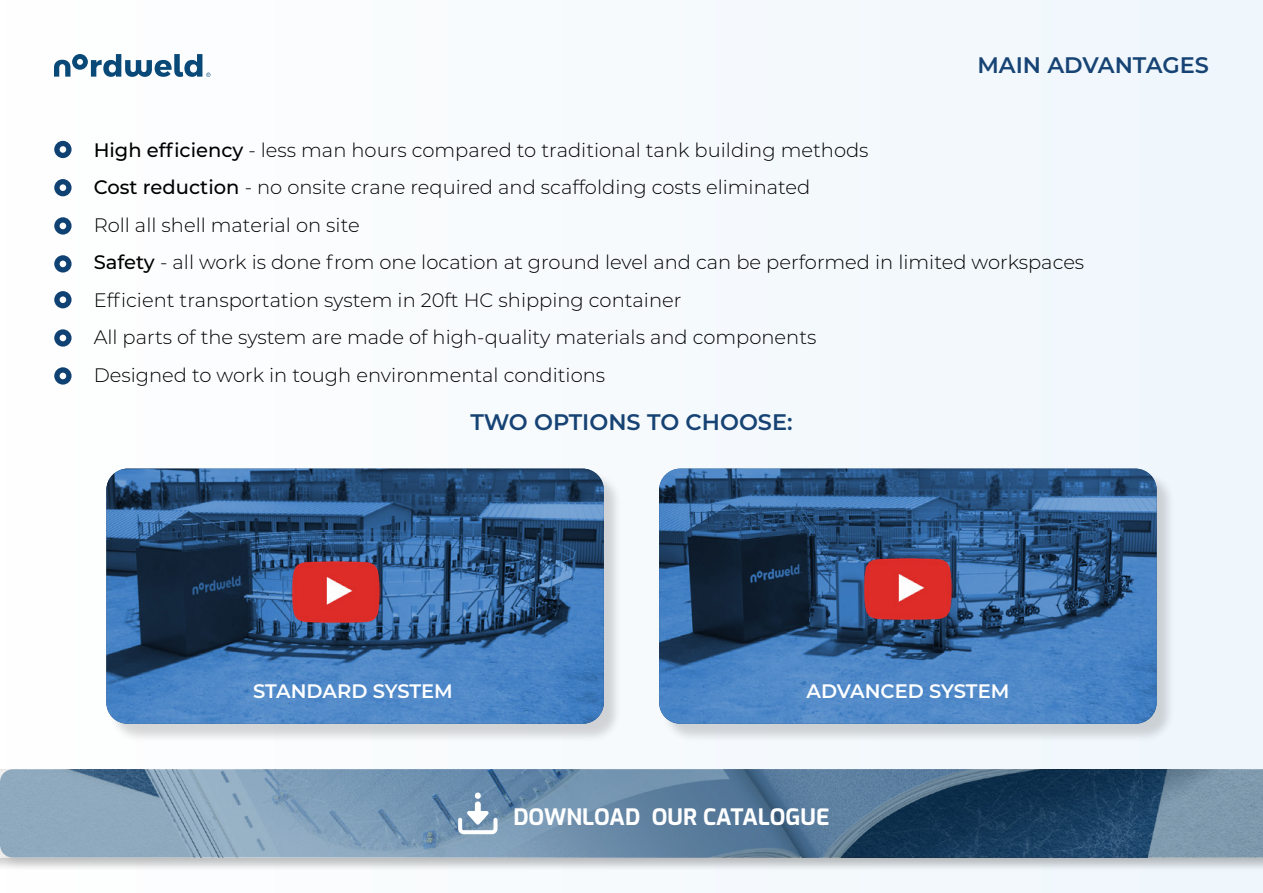
<style>
.page{position:relative;width:1263px;height:893px;background:#fff}
.page>*{position:absolute;margin:0;border:0;box-sizing:border-box;transform-origin:0 0}
.t1{font:600 22.5px "Montserrat";color:#164374}
.t2{font:700 22.5px "Exo";color:#fff}
.t3{font:300 19.5px/37.5px "Montserrat";color:#000}
.t4{font:600 19.5px "Montserrat";color:#fff}
.s1{font-weight:500}
</style>
<div class="page">
<div style="left:6px;top:0;width:1257px;height:893px;background:#f0f7fc"></div>
<svg style="left:54px;top:54px;width:156px;height:23px"></svg>
<svg style="left:54px;top:141px;width:18px;height:17px"></svg>
<svg style="left:54px;top:179px;width:18px;height:17px"></svg>
<svg style="left:54px;top:217px;width:18px;height:18px"></svg>
<svg style="left:54px;top:255px;width:18px;height:18px"></svg>
<div style="left:0;top:767px;width:1263px;height:105px;background:#000;opacity:.2"></div>
<svg style="left:0;top:769px;width:1263px;height:88px;background:#61819c"></svg>
<svg style="left:458px;top:801px;width:39px;height:33px"></svg>
<div style="left:475px;top:792px;width:6px;height:7px;background:#fff;border-radius:3px"></div>
<div style="left:108px;top:470px;width:515px;height:273px;background:#000;opacity:.16"></div>
<img style="left:106px;top:469px;width:498px;height:255px">
<div style="left:661px;top:470px;width:514px;height:273px;background:#000;opacity:.16"></div>
<img style="left:659px;top:469px;width:498px;height:255px">
<img style="left:291px;top:544px;width:90px;height:90px">
<img style="left:863px;top:542px;width:90px;height:89px">
<svg style="left:54px;top:291px;width:18px;height:17px"></svg>
<svg style="left:54px;top:329px;width:18px;height:18px"></svg>
<svg style="left:54px;top:367px;width:18px;height:18px"></svg>
<p class="t1" style="left:977px;top:49px;width:233px">MAIN ADVANTAGES</p>
<p class="t3" style="left:94px;top:130px;width:992px"><span class="s1">High efficiency</span> - less man hours compared to traditional tank building methods<br><span class="s1">Cost reduction</span> - no onsite crane required and scaffolding costs eliminated<br>Roll all shell material on site<br><span class="s1">Safety</span> - all work is done from one location at ground level and can be performed in limited workspaces Efficient transportation system in 20ft HC shipping container<br>All parts of the system are made of high-quality materials and components<br>Designed to work in tough environmental conditions</p>
<p class="t1" style="left:470px;top:407px;width:324px">TWO OPTIONS TO CHOOSE:</p>
<p class="t4" style="left:253px;top:677px;width:201px">STANDARD SYSTEM</p>
<p class="t4" style="left:806px;top:677px;width:204px">ADVANCED SYSTEM</p>
<p class="t2" style="left:513px;top:799px;width:318px">DOWNLOAD OUR CATALOGUE</p>
</div>
